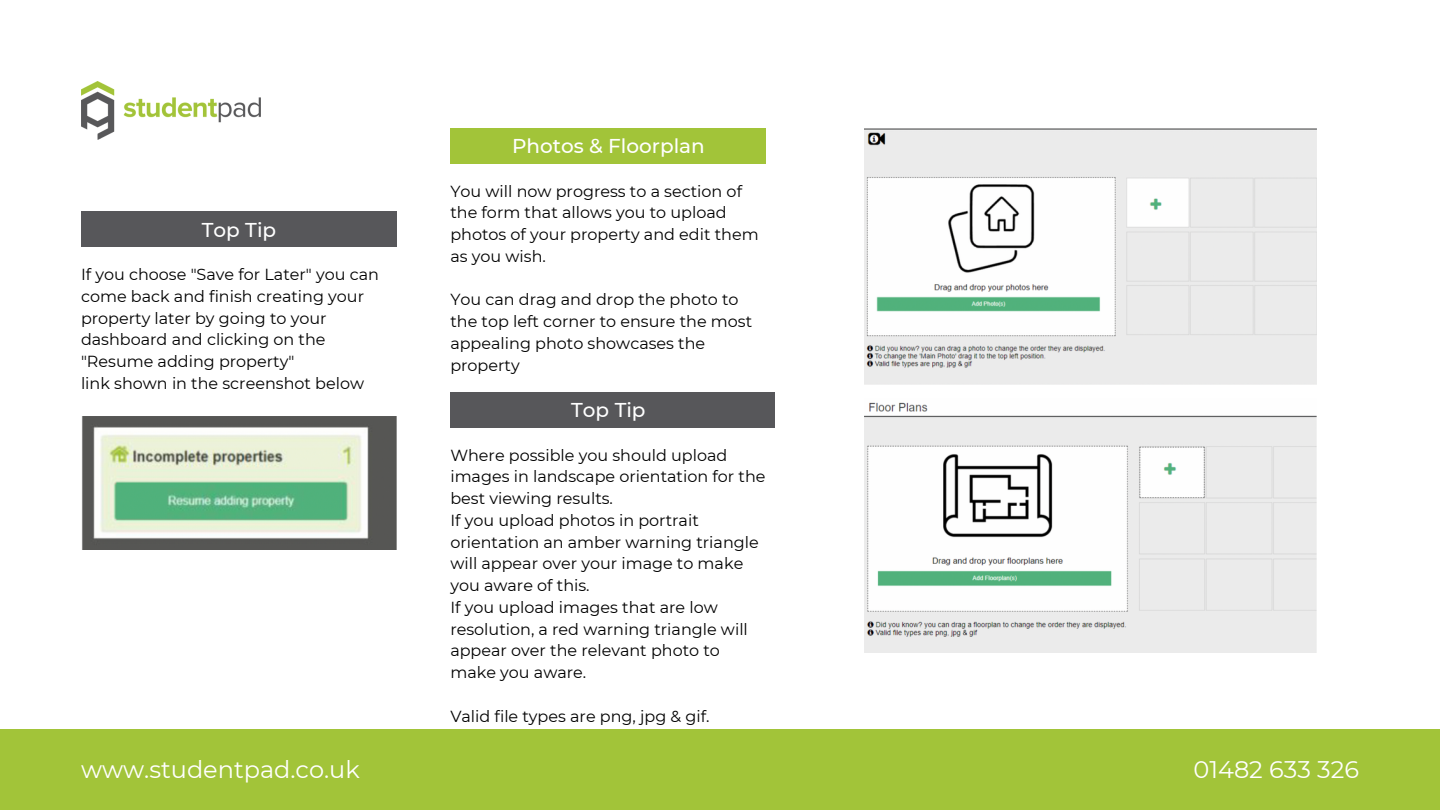
<style>
.page{position:relative;width:1440px;height:810px;background:#fff}
.page>*{position:absolute;margin:0;border:0;box-sizing:border-box;transform-origin:0 0}
.t1{font:24px "Montserrat";color:#fff}
.t2{font:500 20px "Montserrat";color:#fff}
.t3{font:16px/21.8px "Montserrat";color:#000}
</style>
<div class="page">
<img style="left:81px;top:81px;width:180px;height:59px">
<div style="left:0;top:729px;width:1440px;height:81px;background:#a2c439"></div>
<div style="left:81px;top:212px;width:316px;height:35px;background:#57575a"></div>
<div style="left:450px;top:128px;width:316px;height:36px;background:#a2c439"></div>
<div style="left:450px;top:392px;width:325px;height:35px;background:#57575a"></div>
<img style="left:82px;top:417px;width:315px;height:132px">
<img style="left:865px;top:128px;width:452px;height:256px">
<img style="left:865px;top:402px;width:452px;height:250px">
<p class="t2" style="left:202px;top:217px;width:76px">Top Tip</p>
<p class="t3" style="left:81px;top:263px;width:300px">If you choose "Save for Later" you can come back and finish creating your property later by going to your dashboard and clicking on the "Resume adding property"</p>
<p class="t3" style="left:81px;top:372px;width:285px">link shown in the screenshot below</p>
<p class="t2" style="left:512px;top:134px;width:194px">Photos &amp; Floorplan</p>
<p class="t3" style="left:450px;top:180px;width:310px">You will now progress to a section of the form that allows you to upload photos of your property and edit them as you wish.</p>
<p class="t3" style="left:450px;top:289px;width:303px">You can drag and drop the photo to the top left corner to ensure the most appealing photo showcases the property</p>
<p class="t2" style="left:571px;top:398px;width:76px">Top Tip</p>
<p class="t3" style="left:450px;top:444px;width:317px">Where possible you should upload images in landscape orientation for the best viewing results.</p>
<p class="t3" style="left:450px;top:509px;width:310px">If you upload photos in portrait orientation an amber warning triangle will appear over your image to make you aware of this.</p>
<p class="t3" style="left:450px;top:596px;width:299px">If you upload images that are low resolution, a red warning triangle will appear over the relevant photo to make you aware.</p>
<p class="t3" style="left:450px;top:705px;width:261px">Valid file types are png, jpg &amp; gif.</p>
<p class="t1" style="left:81px;top:755px;width:280px">www.studentpad.co.uk</p>
<p class="t1" style="left:1194px;top:755px;width:167px">01482 633 326</p>
</div>
